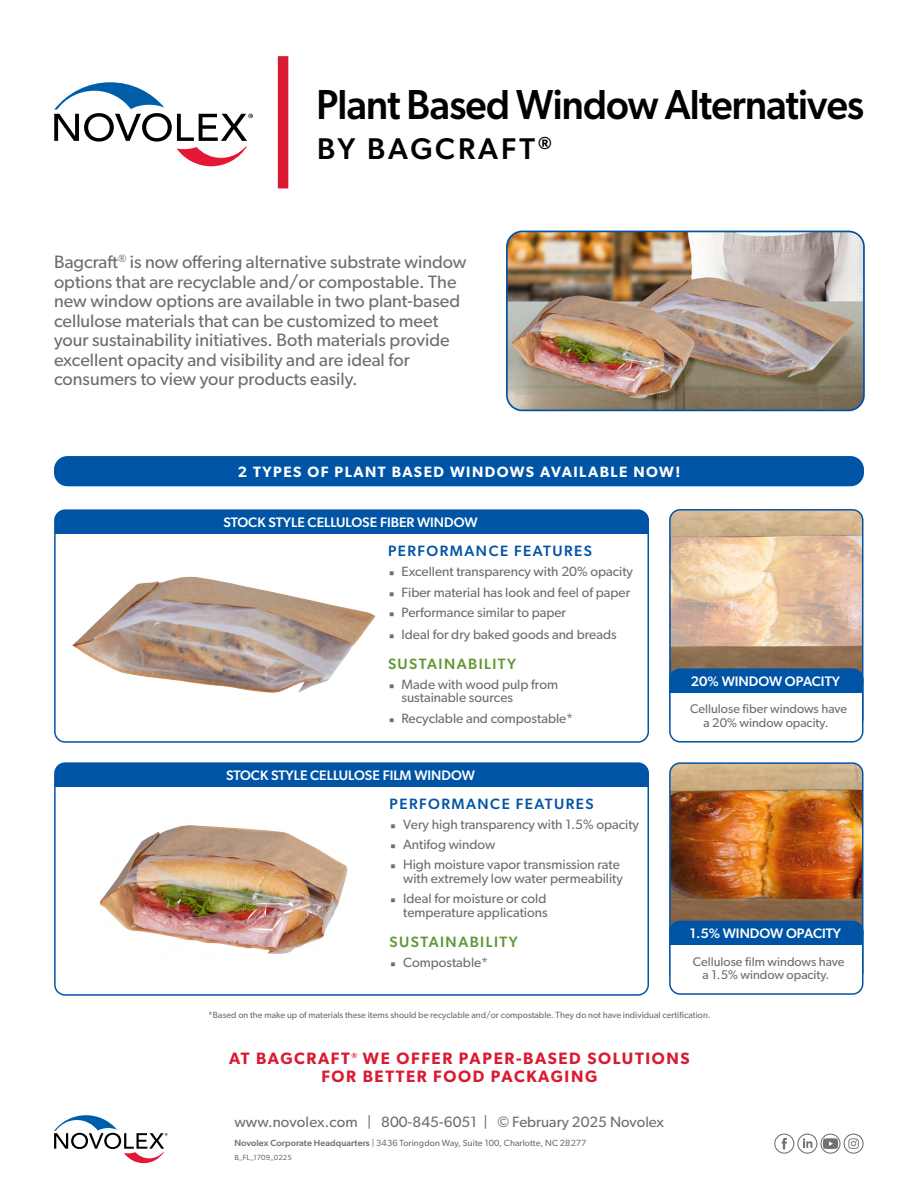
<style>
.page{position:relative;width:918px;height:1188px;background:#fff}
.page>*{position:absolute;margin:0;border:0;box-sizing:border-box;transform-origin:0 0}
.t1{font:500 42px "Gibson";letter-spacing:-.02em;color:#000;scale:.93 1}
.t2{font:500 30px "Gibson";letter-spacing:.095em;color:#000}
.t3{font:18px/19.5px "Gibson";color:#6d6e71}
.t4{font:600 16.5px/18px "Gibson";letter-spacing:.1em;color:#da1a32;text-align:center}
.t5{font:15px "Gibson";color:#6d6e71}
.t6{font:600 15px "Gibson";letter-spacing:.1em;color:#fff}
.t7{font:500 15px "Gibson";letter-spacing:.1em;color:#0054a6}
.t8{font:500 15px "Gibson";letter-spacing:.1em;color:#5d9732}
.t9{font:500 13.8px "Gibson";color:#fff}
.t10{font:13.5px/20.2px "Gibson";color:#6d6e71}
.t11{font:12.6px/13.8px "Gibson";color:#6d6e71;text-align:center}
.t12{font:9px "Gibson";color:#6d6e71}
.t13{font:7.5px "Gibson";letter-spacing:.01em;color:#6d6e71}
.s1{font-weight:500}
</style>
<div class="page">
<svg style="left:54px;top:1115px;width:114px;height:48px"></svg>
<img style="left:507px;top:231px;width:357px;height:179px">
<div style="left:506px;top:231px;width:359px;height:180px;border:2px solid #0054a6;border-radius:15px"></div>
<div style="left:278px;top:56px;width:10px;height:132px;background:#da1a32"></div>
<svg style="left:54px;top:82px;width:199px;height:84px"></svg>
<div style="left:54px;top:456px;width:810px;height:30px;background:#0054a6;border-radius:14px"></div>
<div style="left:54px;top:762px;width:595px;height:234px;border:2px solid #0054a6;border-radius:10px"></div>
<div style="left:55px;top:763px;width:594px;height:23px;background:#0054a6;border-radius:10px"></div>
<img style="left:672px;top:510px;width:191px;height:163px">
<div style="left:669px;top:509px;width:194px;height:221px;border:2px solid #0054a6;border-radius:10px"></div>
<div style="left:670px;top:669px;width:193px;height:73px;background:#fff;border-radius:10px"></div>
<div style="left:669px;top:668px;width:194px;height:75px;border:2px solid #0054a6;border-radius:10px"></div>
<div style="left:670px;top:683px;width:193px;height:9px;background:#0054a6"></div>
<div style="left:670px;top:669px;width:193px;height:23px;background:#0054a6;border-radius:10px"></div>
<img style="left:672px;top:764px;width:191px;height:161px">
<div style="left:669px;top:762px;width:194px;height:221px;border:2px solid #0054a6;border-radius:10px"></div>
<div style="left:670px;top:921px;width:193px;height:73px;background:#fff;border-radius:10px"></div>
<div style="left:669px;top:921px;width:194px;height:74px;border:2px solid #0054a6;border-radius:10px"></div>
<div style="left:670px;top:935px;width:193px;height:10px;background:#0054a6"></div>
<div style="left:670px;top:921px;width:193px;height:24px;background:#0054a6;border-radius:10px"></div>
<img style="left:99px;top:825px;width:249px;height:129px">
<div style="left:54px;top:509px;width:595px;height:234px;border:2px solid #0054a6;border-radius:10px"></div>
<div style="left:55px;top:524px;width:594px;height:10px;background:#0054a6"></div>
<div style="left:55px;top:510px;width:594px;height:23px;background:#0054a6;border-radius:10px"></div>
<img style="left:72px;top:577px;width:304px;height:116px">
<div style="left:821px;top:1134px;width:19px;height:20px;border:1px solid #666;border-radius:10px"></div>
<svg style="left:823px;top:1138px;width:15px;height:11px"></svg>
<div style="left:798px;top:1134px;width:19px;height:20px;border:1px solid #666;border-radius:10px"></div>
<svg style="left:803px;top:1138px;width:9px;height:10px"></svg>
<div style="left:774px;top:1134px;width:20px;height:20px;border:1px solid #666;border-radius:50%"></div>
<svg style="left:782px;top:1138px;width:5px;height:11px"></svg>
<div style="left:844px;top:1134px;width:19px;height:20px;border:1px solid #666;border-radius:50%"></div>
<svg style="left:848px;top:1138px;width:11px;height:11px"></svg>
<h1 class="t1" style="left:317px;top:79px;width:590px">Plant Based Window Alternatives</h1>
<h2 class="t2" style="left:317px;top:131px;width:236px">BY BAGCRAFT<sup>®</sup></h2>
<p class="t3" style="left:54px;top:252px;width:414px">Bagcraft<sup>®</sup> is now offering alternative substrate window options that are recyclable and/or compostable. The new window options are available in two plant-based cellulose materials that can be customized to meet your sustainability initiatives. Both materials provide excellent opacity and visibility and are ideal for consumers to view your products easily.</p>
<p class="t6" style="left:238px;top:463px;width:444px">2 TYPES OF PLANT BASED WINDOWS AVAILABLE NOW!</p>
<p class="t9" style="left:224px;top:514px;width:256px">STOCK STYLE CELLULOSE FIBER WINDOW</p>
<p class="t7" style="left:388px;top:542px;width:206px">PERFORMANCE FEATURES</p>
<p class="t10" style="left:388px;top:561px;width:247px">◾ Excellent transparency with 20% opacity ◾ Fiber material has look and feel of paper ◾ Performance similar to paper</p>
<p class="t10" style="left:388px;top:624px;width:230px">◾ Ideal for dry baked goods and breads</p>
<p class="t8" style="left:388px;top:654px;width:130px">SUSTAINABILITY</p>
<p class="t10" style="left:402px;top:677px;width:158px;line-height:13.5px;text-indent:-14px">◾ Made with wood pulp from sustainable sources</p>
<p class="t10" style="left:388px;top:708px;width:187px">◾ Recyclable and compostable*</p>
<p class="t9" style="left:691px;top:673px;width:151px">20% WINDOW OPACITY</p>
<p class="t11" style="left:690px;top:702px;width:158px">Cellulose fiber windows have a 20% window opacity.</p>
<p class="t9" style="left:226px;top:767px;width:250px">STOCK STYLE CELLULOSE FILM WINDOW</p>
<p class="t7" style="left:390px;top:794px;width:206px">PERFORMANCE FEATURES</p>
<p class="t10" style="left:390px;top:814px;width:251px">◾ Very high transparency with 1.5% opacity ◾ Antifog window<br>◾ High moisture vapor transmission rate</p>
<p class="t10" style="left:390px;top:868px;width:235px;text-indent:14px">with extremely low water permeability ◾ Ideal for moisture or cold</p>
<p class="t10" style="left:403px;top:902px;width:146px">temperature applications</p>
<p class="t8" style="left:390px;top:932px;width:130px">SUSTAINABILITY</p>
<p class="t10" style="left:390px;top:952px;width:100px">◾ Compostable*</p>
<p class="t9" style="left:690px;top:925px;width:153px">1.5% WINDOW OPACITY</p>
<p class="t11" style="left:693px;top:954px;width:153px">Cellulose film windows have a 1.5% window opacity.</p>
<p class="t12" style="left:208px;top:1010px;width:504px">*Based on the make up of materials these items should be recyclable and/or compostable. They do not have individual certification.</p>
<p class="t4" style="left:229px;top:1049px;width:462px">AT BAGCRAFT <sup>®</sup> WE OFFER PAPER-BASED SOLUTIONS<br>FOR BETTER FOOD PACKAGING</p>
<p class="t5" style="left:234px;top:1113px;width:431px">www.novolex.com | 800-845-6051 | © February 2025 Novolex</p>
<p class="t12" style="left:234px;top:1138px;width:354px"><span class="s1">Novolex Corporate Headquarters</span> | 3436 Toringdon Way, Suite 100, Charlotte, NC 28277</p>
<p class="t13" style="left:234px;top:1153px;width:59px">B_FL_1709_0225</p>
</div>
